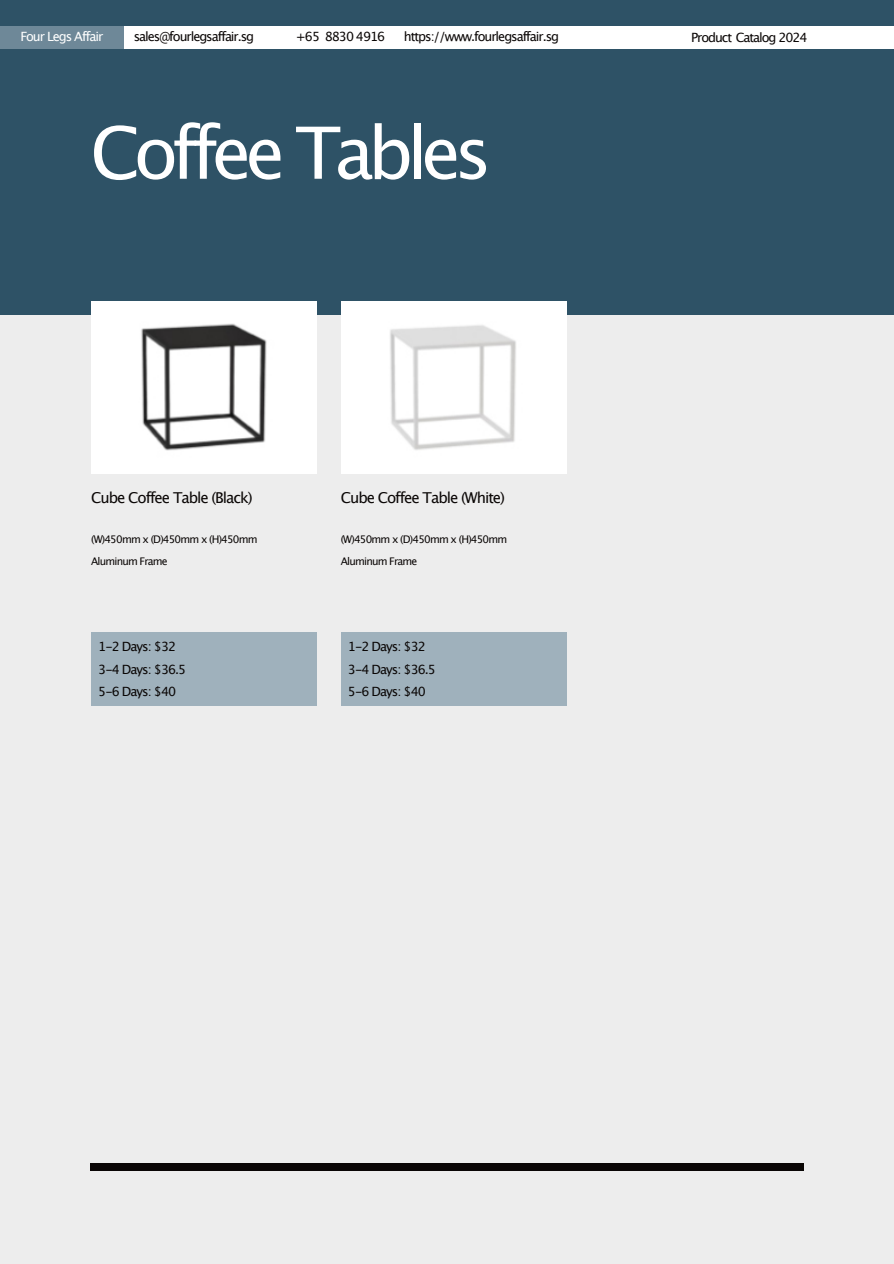
<style>
.page{position:relative;width:894px;height:1264px;background:#fff}
.page>*{position:absolute;margin:0;border:0;box-sizing:border-box;transform-origin:0 0}
.t1{font:72px "Lucida Grande";letter-spacing:-.09em;color:#fff}
.t2{font:15px "Lucida Grande";letter-spacing:-.07em;color:#0a0605}
.t3{font:12.75px/22.5px "Lucida Grande";letter-spacing:-.085em;color:#0a0605}
.t4{font:12.75px "Lucida Grande";letter-spacing:-.08em;color:#fff}
.t5{font:10.5px/22.5px "Lucida Grande";letter-spacing:-.075em;color:#0a0605}
</style>
<div class="page">
<div style="left:0;top:0;width:893px;height:315px;background:#2e5266"></div>
<div style="left:0;top:26px;width:124px;height:23px;background:#6e8898"></div>
<div style="left:124px;top:26px;width:769px;height:23px;background:#fff"></div>
<div style="left:0;top:315px;width:893px;height:948px;background:#ededed"></div>
<div style="left:90px;top:1163px;width:713px;height:7px;background:#0a0605"></div>
<div style="left:341px;top:301px;width:225px;height:172px;background:#fff"></div>
<div style="left:341px;top:632px;width:225px;height:74px;background:#9fb1bc"></div>
<div style="left:91px;top:301px;width:226px;height:172px;background:#fff"></div>
<div style="left:91px;top:632px;width:226px;height:74px;background:#9fb1bc"></div>
<img style="left:141px;top:323px;width:126px;height:128px">
<img style="left:390px;top:325px;width:126px;height:125px">
<p class="t4" style="left:20px;top:31px;width:84px">Four Legs Affair</p>
<p class="t3" style="left:134px;top:26px;width:122px">sales@fourlegsaffair.sg</p>
<p class="t3" style="left:296px;top:26px;width:91px">+65 8830 4916</p>
<p class="t3" style="left:404px;top:26px;width:157px">https://www.fourlegsaffair.sg</p>
<p class="t3" style="left:691px;top:27px;width:118px">Product Catalog 2024</p>
<h1 class="t1" style="left:90px;top:122px;width:402px">Coffee Tables</h1>
<p class="t2" style="left:91px;top:491px;width:163px">Cube Coffee Table (Black)</p>
<p class="t2" style="left:341px;top:491px;width:166px">Cube Coffee Table (White)</p>
<p class="t5" style="left:91px;top:528px;width:168px">(W)450mm x (D)450mm x (H)450mm<br>Aluminum Frame</p>
<p class="t5" style="left:341px;top:528px;width:168px">(W)450mm x (D)450mm x (H)450mm<br>Aluminum Frame</p>
<p class="t3" style="left:98px;top:636px;width:89px">1-2 Days: $32<br>3-4 Days: $36.5<br>5-6 Days: $40</p>
<p class="t3" style="left:348px;top:636px;width:89px">1-2 Days: $32<br>3-4 Days: $36.5<br>5-6 Days: $40</p>
</div>
